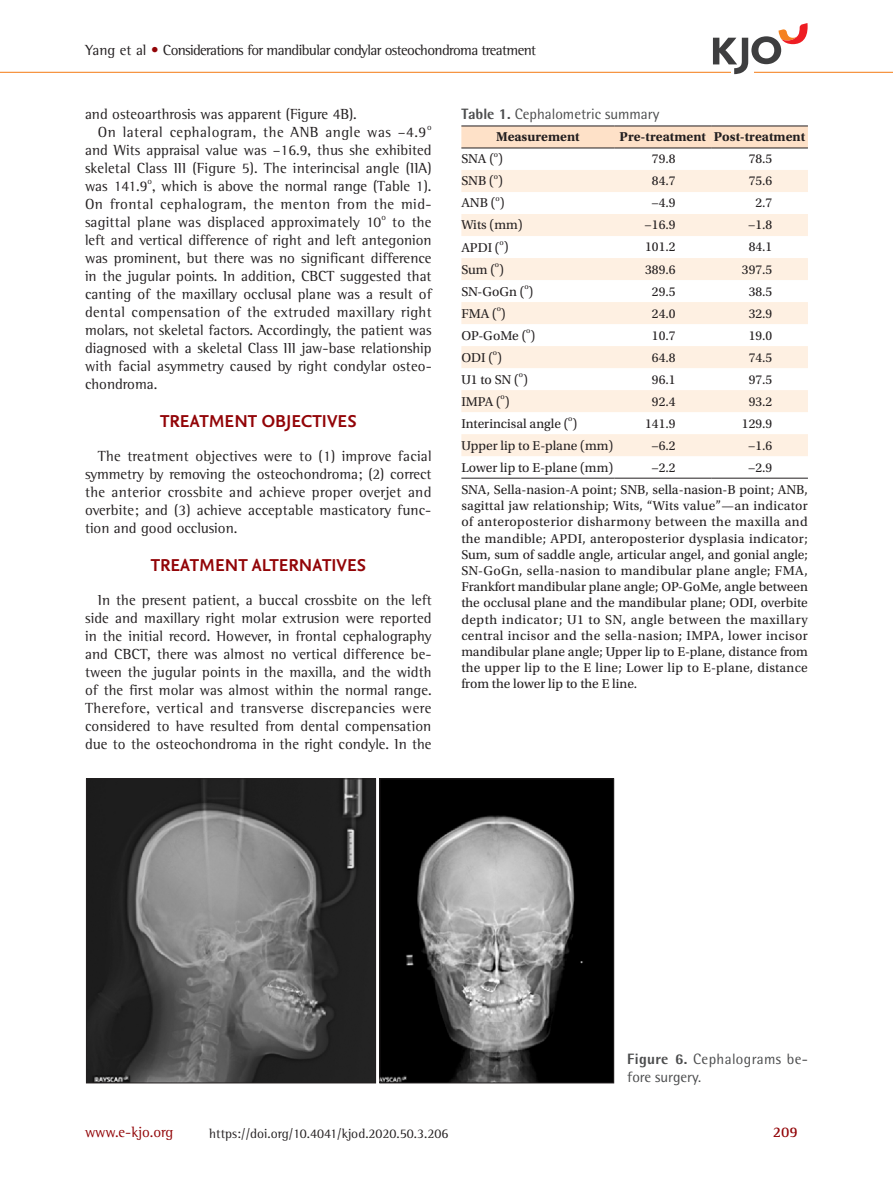
<style>
.page{position:relative;width:893px;height:1191px;background:#fff}
.page>*{position:absolute;margin:0;border:0;box-sizing:border-box;transform-origin:0 0}
.t1{font:700 18px "Nexus Sans";color:#920407}
.t2{font:15px/18px "Rotis Semi Serif Std";color:#231f20;text-align:justify}
.t3{font:15px "Rotis Semi Serif Std";letter-spacing:-.04em;color:#231f20}
.t4{font:15px/18px "Rotis Semi Sans Std";letter-spacing:.025em;color:#4b4c4d}
.t5{font:15px "Rotis Semi Sans Std";color:#4b4c4d}
.t6{font:15px "Rotis Semi Serif Std";color:#920407}
.t7{font:700 15px "Rotis Semi Serif Std";color:#920407}
.t8{font:13.5px/16.2px "Utopia Std";color:#231f20}
.t9{font:13.5px "Rotis Semi Serif Std";color:#231f20}
.t10{font:700 13.5px "Utopia Std";color:#231f20}
.t11{font:8.7px "Rotis Semi Serif Std";color:#231f20}
.t12{font:7.8px "Utopia Std";color:#231f20}
.s1{color:#920407}
.s2{font-weight:800}
</style>
<div class="page">
<hr style="left:0;top:72px;width:893px;height:1px;background:#f58220">
<svg style="left:713px;top:23px;width:95px;height:51px"></svg>
<div style="left:461px;top:127px;width:347px;height:21px;background:#fee1c8"></div>
<svg style="left:461px;top:170px;width:347px;height:286px;fill:#fef0e2"></svg>
<hr style="left:461px;top:126px;width:153px;height:1px;background:#231f20">
<hr style="left:614px;top:126px;width:97px;height:1px;background:#231f20">
<hr style="left:711px;top:126px;width:97px;height:1px;background:#231f20">
<hr style="left:461px;top:148px;width:153px;height:1px;background:#231f20">
<hr style="left:614px;top:148px;width:97px;height:1px;background:#231f20">
<hr style="left:711px;top:148px;width:97px;height:1px;background:#231f20">
<hr style="left:461px;top:478px;width:153px;height:1px;background:#231f20">
<hr style="left:614px;top:478px;width:97px;height:1px;background:#231f20">
<hr style="left:711px;top:478px;width:97px;height:1px;background:#231f20">
<svg style="left:86px;top:778px;width:528px;height:305px;background:#4a4a4a"></svg>
<p class="t3" style="left:85px;top:41px;width:452px">Yang et al <span class="s1">•</span> Considerations for mandibular condylar osteochondroma treatment</p>
<p class="t2" style="left:98px;top:105px;width:330px;text-indent:-13px">and osteoarthrosis was apparent (Figure 4B).<br>On lateral cephalogram, the ANB angle was –4.9</p>
<p class="t11" style="left:427px;top:122px;width:6px">o</p>
<p class="t2" style="left:85px;top:141px;width:348px">and Wits appraisal value was –16.9, thus she exhibited skeletal Class III (Figure 5). The interincisal angle (IIA) was 141.9 , which is above the normal range (Table 1).</p>
<p class="t11" style="left:148px;top:176px;width:6px">o</p>
<p class="t2" style="left:85px;top:195px;width:348px">On frontal cephalogram, the menton from the mid&shy;sagittal plane was displaced approximately 10</p>
<p class="t11" style="left:381px;top:212px;width:6px">o</p>
<p class="t2" style="left:85px;top:213px;width:348px;text-indent:307px">to the left and vertical difference of right and left antegonion was prominent, but there was no significant difference in the jugular points. In addition, CBCT suggested that canting of the maxillary occlusal plane was a result of dental compensation of the extruded maxillary right molars, not skeletal factors. Accordingly, the patient was diagnosed with a skeletal Class III jaw-base relationship with facial asymmetry caused by right condylar osteo&shy;chondroma.</p>
<p class="t1" style="left:160px;top:410px;width:198px">TREATMENT OBJECTIVES</p>
<p class="t2" style="left:85px;top:447px;width:348px;text-indent:13px">The treatment objectives were to (1) improve facial symmetry by removing the osteochondroma; (2) correct the anterior crossbite and achieve proper overjet and overbite; and (3) achieve acceptable masticatory func&shy;tion and good occlusion.</p>
<p class="t1" style="left:151px;top:554px;width:217px">TREATMENT ALTERNATIVES</p>
<p class="t2" style="left:85px;top:591px;width:348px;text-indent:13px">In the present patient, a buccal crossbite on the left side and maxillary right molar extrusion were reported in the initial record. However, in frontal cephalography and CBCT, there was almost no vertical difference be&shy;tween the jugular points in the maxilla, and the width of the first molar was almost within the normal range.<br>Therefore, vertical and transverse discrepancies were considered to have resulted from dental compensation due to the osteochondroma in the right condyle. In the</p>
<p class="t5" style="left:461px;top:105px;width:200px"><span class="s2">Table 1.</span> Cephalometric summary</p>
<p class="t10" style="left:496px;top:129px;width:85px">Measurement</p>
<p class="t10" style="left:620px;top:129px;width:187px">Pre-treatment Post-treatment</p>
<p class="t8" style="left:461px;top:151px;width:43px">SNA ( )</p>
<p class="t12" style="left:494px;top:150px;width:6px">o</p>
<p class="t8" style="left:652px;top:151px;width:25px">79.8</p>
<p class="t8" style="left:749px;top:151px;width:25px">78.5</p>
<p class="t8" style="left:461px;top:173px;width:43px">SNB ( )</p>
<p class="t12" style="left:494px;top:172px;width:6px">o</p>
<p class="t8" style="left:652px;top:173px;width:25px">84.7</p>
<p class="t8" style="left:749px;top:173px;width:25px">75.6</p>
<p class="t8" style="left:461px;top:195px;width:45px">ANB ( )</p>
<p class="t12" style="left:495px;top:194px;width:6px">o</p>
<p class="t8" style="left:651px;top:195px;width:26px">−4.9</p>
<p class="t8" style="left:755px;top:195px;width:18px">2.7</p>
<p class="t8" style="left:461px;top:217px;width:63px">Wits (mm)</p>
<p class="t8" style="left:645px;top:217px;width:32px">−16.9</p>
<p class="t8" style="left:748px;top:217px;width:26px">−1.8</p>
<p class="t8" style="left:461px;top:239px;width:49px">APDI ( )</p>
<p class="t12" style="left:499px;top:238px;width:6px">o</p>
<p class="t8" style="left:645px;top:239px;width:32px">101.2</p>
<p class="t8" style="left:749px;top:239px;width:25px">84.1</p>
<p class="t8" style="left:461px;top:261px;width:44px">Sum ( )</p>
<p class="t12" style="left:495px;top:260px;width:6px">o</p>
<p class="t8" style="left:645px;top:261px;width:32px">389.6</p>
<p class="t8" style="left:742px;top:261px;width:32px">397.5</p>
<p class="t8" style="left:461px;top:283px;width:74px">SN-GoGn ( )</p>
<p class="t12" style="left:524px;top:282px;width:6px">o</p>
<p class="t8" style="left:652px;top:283px;width:25px">29.5</p>
<p class="t8" style="left:749px;top:283px;width:25px">38.5</p>
<p class="t8" style="left:461px;top:305px;width:46px">FMA ( )</p>
<p class="t12" style="left:497px;top:304px;width:6px">o</p>
<p class="t8" style="left:652px;top:305px;width:25px">24.0</p>
<p class="t8" style="left:749px;top:305px;width:25px">32.9</p>
<p class="t8" style="left:461px;top:327px;width:75px">OP-GoMe ( )</p>
<p class="t12" style="left:526px;top:326px;width:6px">o</p>
<p class="t8" style="left:652px;top:327px;width:25px">10.7</p>
<p class="t8" style="left:749px;top:327px;width:25px">19.0</p>
<p class="t8" style="left:461px;top:349px;width:42px">ODI ( )</p>
<p class="t12" style="left:493px;top:348px;width:6px">o</p>
<p class="t8" style="left:652px;top:349px;width:25px">64.8</p>
<p class="t8" style="left:749px;top:349px;width:25px">74.5</p>
<p class="t8" style="left:461px;top:371px;width:68px">U1 to SN ( )</p>
<p class="t12" style="left:519px;top:370px;width:6px">o</p>
<p class="t8" style="left:652px;top:371px;width:25px">96.1</p>
<p class="t8" style="left:749px;top:371px;width:25px">97.5</p>
<p class="t8" style="left:461px;top:393px;width:50px">IMPA ( )</p>
<p class="t12" style="left:501px;top:392px;width:6px">o</p>
<p class="t8" style="left:652px;top:393px;width:25px">92.4</p>
<p class="t8" style="left:749px;top:393px;width:25px">93.2</p>
<p class="t8" style="left:461px;top:415px;width:118px">Interincisal angle ( )</p>
<p class="t12" style="left:568px;top:414px;width:6px">o</p>
<p class="t8" style="left:645px;top:415px;width:32px">141.9</p>
<p class="t8" style="left:742px;top:415px;width:32px">129.9</p>
<p class="t8" style="left:461px;top:437px;width:154px">Upper lip to E-plane (mm)</p>
<p class="t8" style="left:651px;top:437px;width:26px">−6.2</p>
<p class="t8" style="left:748px;top:437px;width:26px">−1.6</p>
<p class="t8" style="left:461px;top:459px;width:153px">Lower lip to E-plane (mm)</p>
<p class="t8" style="left:651px;top:459px;width:26px">−2.2</p>
<p class="t8" style="left:461px;top:456px;width:348px;line-height:22.4px;text-indent:287px">−2.9<br>SNA, Sella-nasion-A point; SNB, sella-nasion-B point; ANB,</p>
<p class="t8" style="left:461px;top:498px;width:348px;text-align:justify">sagittal jaw relationship; Wits, “Wits value”—an indicator of anteroposterior disharmony between the maxilla and the mandible; APDI, anteroposterior dysplasia indicator; Sum, sum of saddle angle, articular angel, and gonial angle; SN-GoGn, sella-nasion to mandibular plane angle; FMA, Frankfort mandibular plane angle; OP‑GoMe, angle between the occlusal plane and the mandibular plane; ODI, overbite depth indicator; U1 to SN, angle between the maxillary central incisor and the sella-nasion; IMPA, lower incisor mandibular plane angle; Upper lip to E-plane, distance from the upper lip to the E line; Lower lip to E-plane, distance from the lower lip to the E line.</p>
<p class="t4" style="left:627px;top:1050px;width:182px"><span class="s2">Figure 6.</span> Cephalograms be&shy;fore surgery.</p>
<p class="t6" style="left:85px;top:1122px;width:90px">www.e-kjo.org</p>
<p class="t9" style="left:209px;top:1125px;width:241px">https://doi.org/10.4041/kjod.2020.50.3.206</p>
<p class="t7" style="left:773px;top:1122px;width:27px">209</p>
</div>
